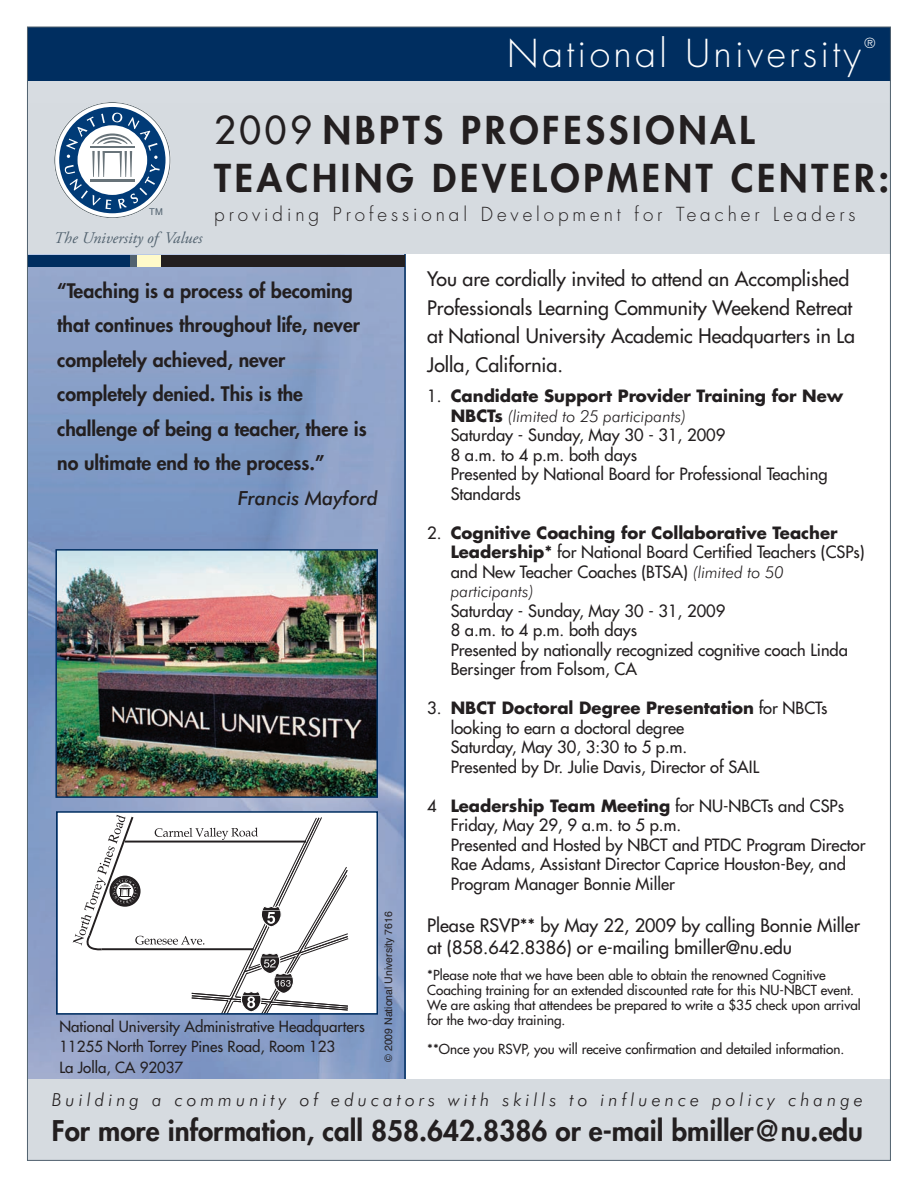
<style>
.page{position:relative;width:918px;height:1188px;background:#fff}
.page>*{position:absolute;margin:0;border:0;box-sizing:border-box;transform-origin:0 0}
.t1{font:300 37.5px "Futura";letter-spacing:.09em;color:#fff}
.t2{font:800 37.35px/48.6px "Futura";letter-spacing:.1em;color:#231f20}
.t3{font:800 27.75px "Futura";color:#231f20}
.t4{font:800 19.5px/34.5px "Futura";color:#231f20}
.t5{font:19.5px/28.5px "Futura";color:#231f20}
.t6{font:italic 500 19.5px "Futura BT";color:#231f20}
.t7{font:300 18.75px "Futura";letter-spacing:.21em;color:#231f20}
.t8{font:18px/22.5px "Futura";color:#231f20}
.t9{font:italic 300 18px "Futura BT";letter-spacing:.22em;color:#231f20}
.t10{font:16.5px/19.5px "Futura";color:#231f20}
.t11{font:italic 300 16.5px "Futura BT";color:#231f20}
.t12{font:700 16.5px "Futura";color:#231f20}
.t13{font:italic 16.2px "Adobe Garamond Pro";color:#52626f}
.t14{font:15px/20.4px "Futura";color:#231f20}
.t15{font:300 13.65px "Futura";color:#fff}
.t16{font:13.5px/15px "Futura";color:#231f20}
.t17{font:10.5px "Helvetica";color:#231f20}
.t18{font:9.3px "Helvetica";color:#52626f}
.s1{font-weight:400}
.s2{font-family:"Futura";font-weight:700;font-style:normal}
.s3{font-weight:700}
.s4{font-family:"Futura BT";font-weight:300;font-style:italic}
</style>
<div class="page">
<div style="left:28px;top:1079px;width:378px;height:14px;background:#d6dbe0"></div>
<img style="left:29px;top:267px;width:375px;height:812px">
<hr style="left:404px;top:254px;width:2px;height:870px;background:#002e60">
<div style="left:27px;top:1080px;width:864px;height:81px;background:#d6dbe0"></div>
<div style="left:27px;top:80px;width:864px;height:174px;background:#d6dbe0"></div>
<div style="left:152px;top:256px;width:253px;height:11px;background:#231f20"></div>
<div style="left:130px;top:256px;width:31px;height:11px;background:#fffaca"></div>
<div style="left:128px;top:256px;width:9px;height:11px;background:#52626f"></div>
<div style="left:27px;top:256px;width:103px;height:11px;background:#002e60"></div>
<div style="left:27px;top:27px;width:864px;height:54px;background:#002e60"></div>
<svg style="left:55px;top:102px;width:115px;height:116px"></svg>
<svg style="left:59px;top:107px;width:107px;height:106px;background:#88a1ba"></svg>
<div style="left:58px;top:813px;width:318px;height:200px;background:#fff"></div>
<svg style="left:73px;top:815px;width:276px;height:197px"></svg>
<div style="left:56px;top:811px;width:322px;height:204px;border:2px solid #002e60"></div>
<img style="left:58px;top:552px;width:317px;height:243px">
<div style="left:55px;top:549px;width:323px;height:249px;border:2px solid #002e60"></div>
<h1 class="t1" style="left:507px;top:36px;width:355px">National University</h1>
<p class="t15" style="left:864px;top:37px;width:12px">®</p>
<p class="t18" style="left:149px;top:208px;width:15px">TM</p>
<p class="t13" style="left:54px;top:232px;width:150px">The University of Values</p>
<h2 class="t2" style="left:214px;top:108px;width:677px"><span class="s1">2009</span> NBPTS PROFESSIONAL<br>TEACHING DEVELOPMENT CENTER:</h2>
<p class="t7" style="left:214px;top:206px;width:643px">providing Professional Development for Teacher Leaders</p>
<p class="t4" style="left:57px;top:275px;width:311px">“Teaching is a process of becoming that continues throughout life, never completely achieved, never completely denied. This is the challenge of being a teacher, there is no ultimate end to the process.”</p>
<p class="t6" style="left:238px;top:490px;width:142px">Francis Mayford</p>
<p class="t14" style="left:59px;top:1017px;width:307px">National University Administrative Headquarters<br>11255 North Torrey Pines Road, Room 123<br>La Jolla, CA 92037</p>
<p class="t17" style="left:384px;top:1062px;width:152px;rotate:-90deg">© 2009 National University 7616</p>
<p class="t5" style="left:427px;top:266px;width:429px">You are cordially invited to attend an Accomplished Professionals Learning Community Weekend Retreat at National University Academic Headquarters in La Jolla, California.</p>
<p class="t12" style="left:427px;top:388px;width:417px"><span class="s1">1.</span> Candidate Support Provider Training for New</p>
<p class="t11" style="left:451px;top:409px;width:237px"><span class="s2">NBCTs</span> (limited to 25 participants)</p>
<p class="t10" style="left:451px;top:426px;width:378px">Saturday - Sunday, May 30 - 31, 2009<br>8 a.m. to 4 p.m. both days<br>Presented by National Board for Professional Teaching<br>Standards</p>
<p class="t10" style="left:451px;top:524px;width:416px;text-indent:-23px">2. <span class="s3">Cognitive Coaching for Collaborative Teacher<br>Leadership*</span> for National Board Certified Teachers (CSPs) and New Teacher Coaches (BTSA) <span class="s4">(limited to 50</span></p>
<p class="t11" style="left:451px;top:585px;width:85px">participants)</p>
<p class="t10" style="left:451px;top:602px;width:399px">Saturday - Sunday, May 30 - 31, 2009<br>8 a.m. to 4 p.m. both days<br>Presented by nationally recognized cognitive coach Linda Bersinger from Folsom, CA</p>
<p class="t10" style="left:451px;top:700px;width:378px;text-indent:-23px">3. <span class="s3">NBCT Doctoral Degree Presentation</span> for NBCTs looking to earn a doctoral degree<br>Saturday, May 30, 3:30 to 5 p.m.<br>Presented by Dr. Julie Davis, Director of SAIL</p>
<p class="t10" style="left:451px;top:797px;width:416px;text-indent:-23px">4 <span class="s3">Leadership Team Meeting</span> for NU-NBCTs and CSPs Friday, May 29, 9 a.m. to 5 p.m.<br>Presented and Hosted by NBCT and PTDC Program Director Rae Adams, Assistant Director Caprice Houston-Bey, and Program Manager Bonnie Miller</p>
<p class="t8" style="left:427px;top:915px;width:434px">Please RSVP** by May 22, 2009 by calling Bonnie Miller at (858.642.8386) or e-mailing bmiller@nu.edu</p>
<p class="t16" style="left:427px;top:968px;width:435px">*Please note that we have been able to obtain the renowned Cognitive Coaching training for an extended discounted rate for this NU-NBCT event.<br>We are asking that attendees be prepared to write a $35 check upon arrival for the two-day training.</p>
<p class="t16" style="left:427px;top:1043px;width:419px">**Once you RSVP, you will receive confirmation and detailed information.</p>
<p class="t9" style="left:52px;top:1093px;width:813px">Building a community of educators with skills to influence policy change</p>
<h3 class="t3" style="left:52px;top:1118px;width:813px">For more information, call 858.642.8386 or e-mail bmiller@nu.edu</h3>
</div>
